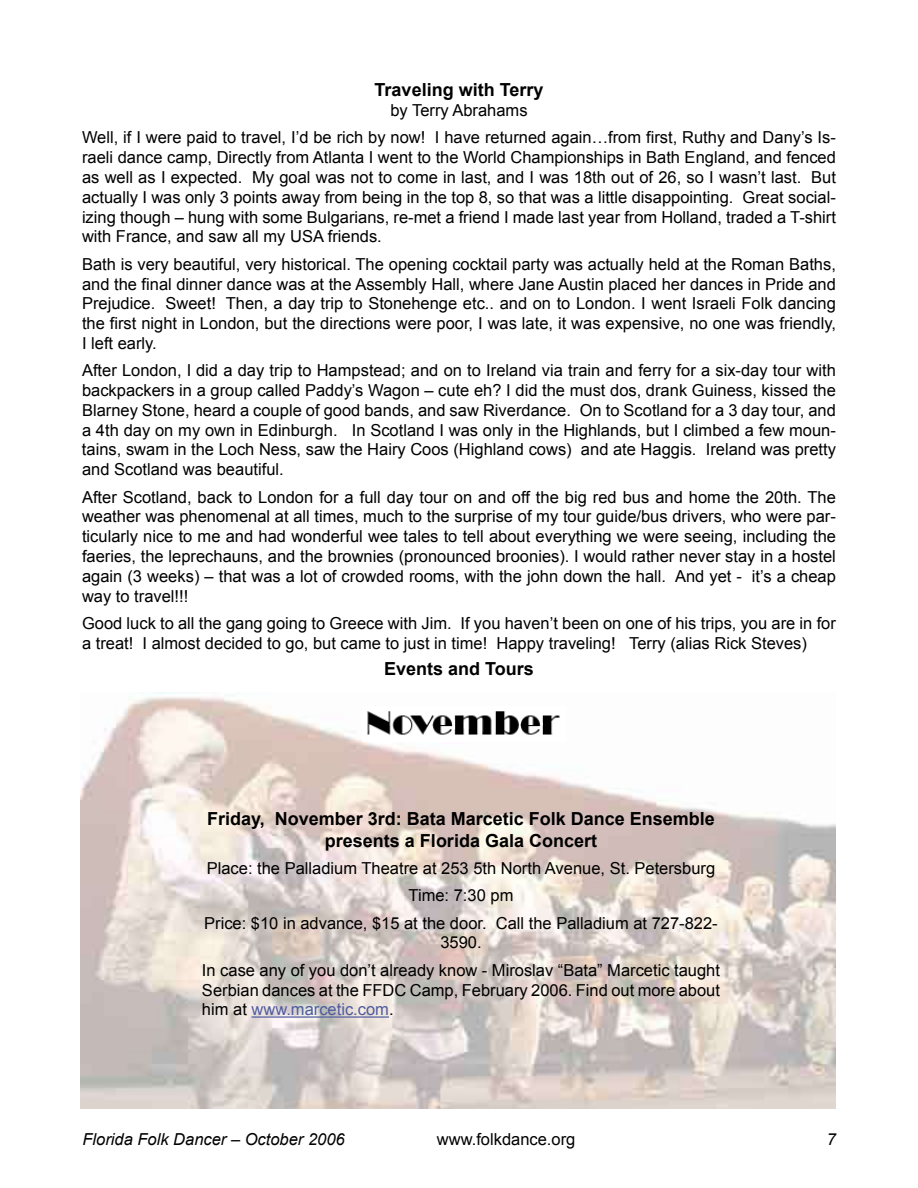
<style>
.page{position:relative;width:918px;height:1188px;background:#fff}
.page>*{position:absolute;margin:0;border:0;box-sizing:border-box;transform-origin:0 0}
.t1{font:700 18px/21.6px "Arial";color:#000;text-align:center}
.t2{font:16.5px/19.8px "Arial";color:#000;text-align:justify}
.t3{font:italic 16.5px "Arial";color:#000}
.s1{color:#4f5b9e}
</style>
<div class="page">
<img style="left:80px;top:692px;width:756px;height:416px">
<hr style="left:252px;top:1016px;width:137px;height:2px;background:#4f5b9e">
<img style="left:362px;top:706px;width:204px;height:35px">
<p class="t1" style="left:375px;top:80px;width:170px">Traveling with Terry</p>
<p class="t2" style="left:82px;top:97px;width:755px;line-height:27.3px;text-align:center">by Terry Abrahams<br>Well, if I were paid to travel, I’d be rich by now! I have returned again…from first, Ruthy and Dany’s Is-</p>
<p class="t2" style="left:82px;top:148px;width:756px">raeli dance camp, Directly from Atlanta I went to the World Championships in Bath England, and fenced as well as I expected. My goal was not to come in last, and I was 18th out of 26, so I wasn’t last. But actually I was only 3 points away from being in the top 8, so that was a little disappointing. Great social&shy;izing though – hung with some Bulgarians, re-met a friend I made last year from Holland, traded a T-shirt with France, and saw all my USA friends.</p>
<p class="t2" style="left:82px;top:254px;width:755px">Bath is very beautiful, very historical. The opening cocktail party was actually held at the Roman Baths, and the final dinner dance was at the Assembly Hall, where Jane Austin placed her dances in Pride and Prejudice. Sweet! Then, a day trip to Stonehenge etc.. and on to London. I went Israeli Folk dancing the first night in London, but the directions were poor, I was late, it was expensive, no one was friendly, I left early.</p>
<p class="t2" style="left:82px;top:361px;width:756px">After London, I did a day trip to Hampstead; and on to Ireland via train and ferry for a six-day tour with backpackers in a group called Paddy’s Wagon – cute eh? I did the must dos, drank Guiness, kissed the Blarney Stone, heard a couple of good bands, and saw Riverdance. On to Scotland for a 3 day tour, and a 4th day on my own in Edinburgh. In Scotland I was only in the Highlands, but I climbed a few moun&shy;tains, swam in the Loch Ness, saw the Hairy Coos (Highland cows) and ate Haggis. Ireland was pretty and Scotland was beautiful.</p>
<p class="t2" style="left:82px;top:487px;width:756px">After Scotland, back to London for a full day tour on and off the big red bus and home the 20th. The weather was phenomenal at all times, much to the surprise of my tour guide/bus drivers, who were par&shy;ticularly nice to me and had wonderful wee tales to tell about everything we were seeing, including the faeries, the leprechauns, and the brownies (pronounced broonies). I would rather never stay in a hostel again (3 weeks) – that was a lot of crowded rooms, with the john down the hall. And yet - it’s a cheap way to travel!!!</p>
<p class="t2" style="left:82px;top:613px;width:755px">Good luck to all the gang going to Greece with Jim. If you haven’t been on one of his trips, you are in for a treat! I almost decided to go, but came to just in time! Happy traveling! Terry (alias Rick Steves)</p>
<p class="t1" style="left:384px;top:659px;width:151px">Events and Tours</p>
<p class="t1" style="left:207px;top:809px;width:509px">Friday, November 3rd: Bata Marcetic Folk Dance Ensemble presents a Florida Gala Concert</p>
<p class="t2" style="left:204px;top:855px;width:515px;line-height:27.3px;text-align:center">Place: the Palladium Theatre at 253 5th North Avenue, St. Petersburg<br>Time: 7:30 pm<br>Price: $10 in advance, $15 at the door. Call the Palladium at 727-822-</p>
<p class="t2" style="left:202px;top:929px;width:519px;line-height:27.3px;text-align:center">3590.<br>In case any of you don’t already know - Miroslav “Bata” Marcetic taught</p>
<p class="t2" style="left:202px;top:980px;width:519px">Serbian dances at the FFDC Camp, February 2006. Find out more about him at <span class="s1">www.marcetic.com</span>.</p>
<p class="t3" style="left:82px;top:1128px;width:264px">Florida Folk Dancer – October 2006</p>
<p class="t2" style="left:437px;top:1129px;width:140px">www.folkdance.org</p>
</div>
